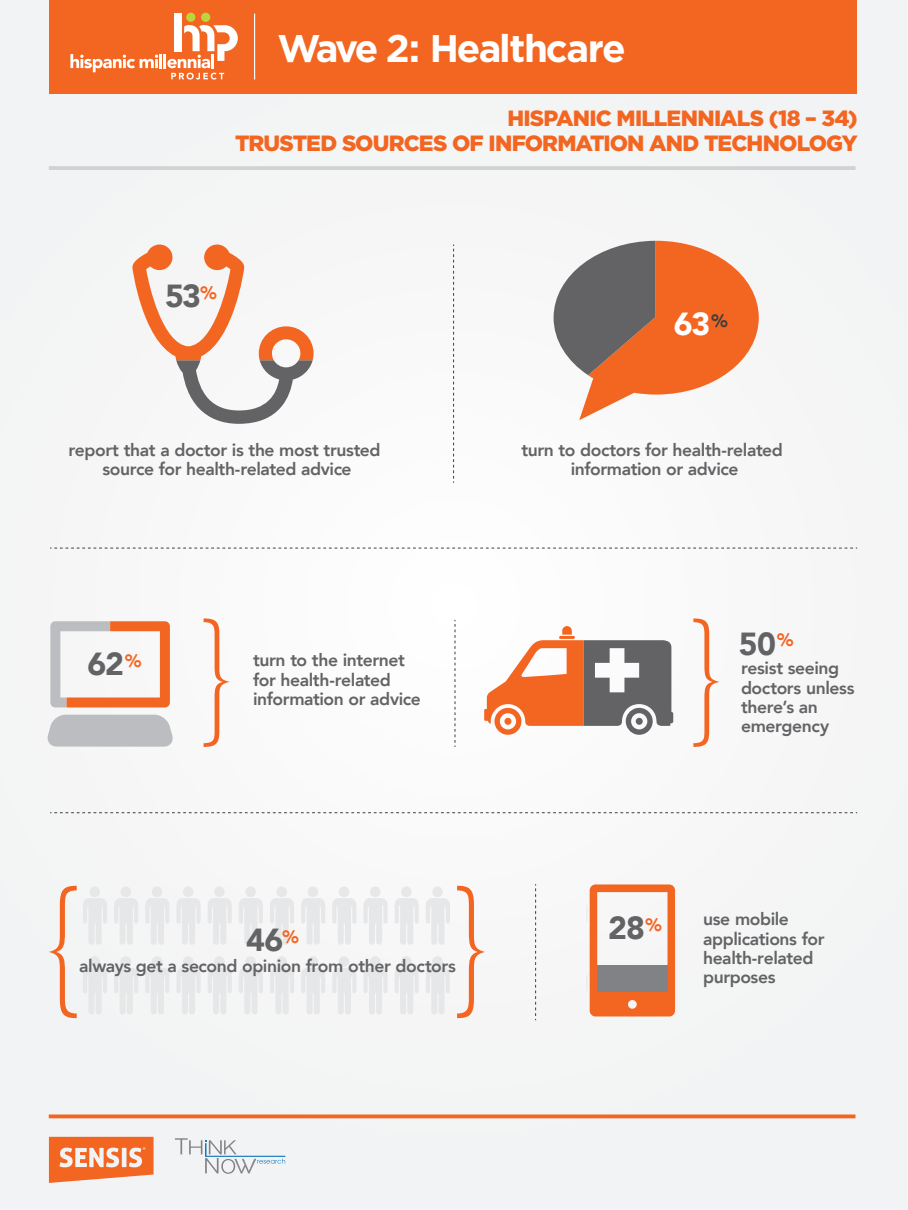
<style>
.page{position:relative;width:908px;height:1210px;background:#fff}
.page>*{position:absolute;margin:0;border:0;box-sizing:border-box;transform-origin:0 0}
.t1{font:700 38.5px "Gotham";letter-spacing:-.05em;color:#fff}
.t2{font:900 31.85px "Avenir";letter-spacing:-.03em;color:#636366}
.t3{font:900 31.85px "Avenir";color:#fff}
.t4{font:900 22.05px/24.8px "Gotham";letter-spacing:-.04em;color:#f36621;text-align:right}
.t5{font:800 17.5px/19.2px "Avenir";letter-spacing:-.025em;color:#636366}
</style>
<div class="page">
<div style="left:0;top:0;width:907px;height:1210px;background:#f5f5f6"></div>
<div style="left:50px;top:0;width:806px;height:93px;background:#f36621"></div>
<svg style="left:49px;top:1136px;width:104px;height:47px"></svg>
<svg style="left:49px;top:1114px;width:806px;height:4px;background:#f2773a"></svg>
<hr style="left:254px;top:14px;width:1px;height:65px;background:#fff">
<svg style="left:70px;top:54px;width:88px;height:18px"></svg>
<hr style="left:159px;top:54px;width:3px;height:14px;background:#fff">
<hr style="left:163px;top:54px;width:3px;height:14px;background:#fff">
<div style="left:174px;top:13px;width:8px;height:38px;background:#fff"></div>
<div style="left:201px;top:13px;width:9px;height:9px;background:#bcd53d;border-radius:50%"></div>
<div style="left:186px;top:13px;width:9px;height:9px;background:#bcd53d;border-radius:50%"></div>
<svg style="left:167px;top:25px;width:71px;height:55px"></svg>
<hr style="left:49px;top:166px;width:806px;height:4px;background:#d1d2d4">
<svg style="left:453px;top:244px;width:1px;height:239px"></svg>
<svg style="left:203px;top:618px;width:27px;height:129px"></svg>
<svg style="left:132px;top:244px;width:181px;height:180px"></svg>
<svg style="left:553px;top:241px;width:205px;height:179px"></svg>
<svg style="left:50px;top:548px;width:806px;height:1px"></svg>
<svg style="left:454px;top:620px;width:1px;height:127px"></svg>
<svg style="left:693px;top:618px;width:26px;height:129px"></svg>
<div style="left:120px;top:886px;width:11px;height:11px;background:#e6e7e9;border-radius:50%"></div>
<svg style="left:114px;top:898px;width:24px;height:46px"></svg>
<div style="left:152px;top:886px;width:10px;height:11px;background:#e6e7e9;border-radius:50%"></div>
<svg style="left:145px;top:898px;width:24px;height:46px"></svg>
<div style="left:89px;top:886px;width:11px;height:11px;background:#e6e7e9;border-radius:50%"></div>
<svg style="left:83px;top:898px;width:24px;height:46px"></svg>
<div style="left:214px;top:886px;width:10px;height:11px;background:#e6e7e9;border-radius:50%"></div>
<svg style="left:208px;top:898px;width:24px;height:46px"></svg>
<div style="left:245px;top:886px;width:11px;height:11px;background:#e6e7e9;border-radius:50%"></div>
<svg style="left:239px;top:898px;width:24px;height:46px"></svg>
<div style="left:183px;top:886px;width:10px;height:11px;background:#e6e7e9;border-radius:50%"></div>
<svg style="left:177px;top:898px;width:23px;height:46px"></svg>
<div style="left:276px;top:886px;width:11px;height:11px;background:#e6e7e9;border-radius:50%"></div>
<svg style="left:270px;top:898px;width:24px;height:46px"></svg>
<div style="left:307px;top:886px;width:11px;height:11px;background:#e6e7e9;border-radius:50%"></div>
<svg style="left:301px;top:898px;width:24px;height:46px"></svg>
<div style="left:370px;top:886px;width:10px;height:11px;background:#e6e7e9;border-radius:50%"></div>
<svg style="left:364px;top:898px;width:23px;height:46px"></svg>
<div style="left:401px;top:886px;width:10px;height:11px;background:#e6e7e9;border-radius:50%"></div>
<svg style="left:395px;top:898px;width:23px;height:46px"></svg>
<div style="left:338px;top:886px;width:11px;height:11px;background:#e6e7e9;border-radius:50%"></div>
<svg style="left:333px;top:898px;width:23px;height:46px"></svg>
<div style="left:432px;top:886px;width:10px;height:11px;background:#e6e7e9;border-radius:50%"></div>
<svg style="left:426px;top:898px;width:24px;height:46px"></svg>
<div style="left:120px;top:956px;width:11px;height:10px;background:#e6e7e9;border-radius:50%"></div>
<svg style="left:114px;top:968px;width:24px;height:46px"></svg>
<div style="left:152px;top:956px;width:10px;height:10px;background:#e6e7e9;border-radius:50%"></div>
<svg style="left:145px;top:968px;width:24px;height:46px"></svg>
<div style="left:89px;top:956px;width:11px;height:10px;background:#e6e7e9;border-radius:50%"></div>
<svg style="left:83px;top:968px;width:24px;height:46px"></svg>
<div style="left:214px;top:956px;width:10px;height:10px;background:#e6e7e9;border-radius:50%"></div>
<svg style="left:208px;top:968px;width:24px;height:46px"></svg>
<div style="left:245px;top:956px;width:11px;height:10px;background:#e6e7e9;border-radius:50%"></div>
<svg style="left:239px;top:968px;width:24px;height:46px"></svg>
<div style="left:183px;top:956px;width:10px;height:10px;background:#e6e7e9;border-radius:50%"></div>
<svg style="left:177px;top:968px;width:23px;height:46px"></svg>
<div style="left:276px;top:956px;width:11px;height:10px;background:#e6e7e9;border-radius:50%"></div>
<svg style="left:270px;top:968px;width:24px;height:46px"></svg>
<div style="left:307px;top:956px;width:11px;height:10px;background:#e6e7e9;border-radius:50%"></div>
<svg style="left:301px;top:968px;width:24px;height:46px"></svg>
<div style="left:370px;top:956px;width:10px;height:10px;background:#e6e7e9;border-radius:50%"></div>
<svg style="left:364px;top:968px;width:23px;height:46px"></svg>
<div style="left:401px;top:956px;width:10px;height:10px;background:#e6e7e9;border-radius:50%"></div>
<svg style="left:395px;top:968px;width:23px;height:46px"></svg>
<div style="left:338px;top:956px;width:11px;height:10px;background:#e6e7e9;border-radius:50%"></div>
<svg style="left:332px;top:968px;width:24px;height:46px"></svg>
<div style="left:432px;top:956px;width:10px;height:10px;background:#e6e7e9;border-radius:50%"></div>
<svg style="left:426px;top:968px;width:24px;height:46px"></svg>
<svg style="left:457px;top:885px;width:28px;height:133px"></svg>
<svg style="left:49px;top:885px;width:28px;height:133px"></svg>
<svg style="left:50px;top:812px;width:806px;height:1px"></svg>
<svg style="left:589px;top:884px;width:85px;height:132px"></svg>
<div style="left:597px;top:965px;width:70px;height:27px;background:#808285"></div>
<svg style="left:47px;top:714px;width:126px;height:32px;background:#c0c1c4"></svg>
<svg style="left:50px;top:621px;width:120px;height:86px"></svg>
<svg style="left:535px;top:884px;width:1px;height:136px"></svg>
<hr style="left:559px;top:636px;width:15px;height:3px;background:#f36621">
<svg style="left:562px;top:626px;width:9px;height:8px"></svg>
<svg style="left:484px;top:640px;width:189px;height:95px"></svg>
<svg style="left:175px;top:1138px;width:110px;height:35px"></svg>
<h1 class="t1" style="left:277px;top:23px;width:350px">Wave 2: Healthcare</h1>
<p class="t4" style="left:235px;top:105px;width:624px">HISPANIC MILLENNIALS (18 – 34)<br>TRUSTED SOURCES OF INFORMATION AND TECHNOLOGY</p>
<h2 class="t2" style="left:165px;top:268px;width:53px">53<sup>%</sup></h2>
<h2 class="t3" style="left:673px;top:296px;width:55px">63<sup>%</sup></h2>
<p class="t5" style="left:68px;top:438px;width:313px;line-height:19.9px;text-align:center">report that a doctor is the most trusted source for health-related advice</p>
<p class="t5" style="left:521px;top:438px;width:263px;line-height:19.9px;text-align:center">turn to doctors for health-related information or advice</p>
<h2 class="t2" style="left:87px;top:636px;width:55px">62<sup>%</sup></h2>
<h2 class="t2" style="left:738px;top:616px;width:56px">50<sup>%</sup></h2>
<p class="t5" style="left:253px;top:649px;width:169px">turn to the internet for health-related information or advice</p>
<p class="t5" style="left:740px;top:657px;width:115px">resist seeing doctors unless there’s an emergency</p>
<h2 class="t2" style="left:246px;top:912px;width:54px">46<sup>%</sup></h2>
<p class="t5" style="left:79px;top:955px;width:378px">always get a second opinion from other doctors</p>
<h2 class="t2" style="left:608px;top:901px;width:55px">28<sup>%</sup></h2>
<p class="t5" style="left:703px;top:908px;width:123px">use mobile applications for health-related purposes</p>
</div>
